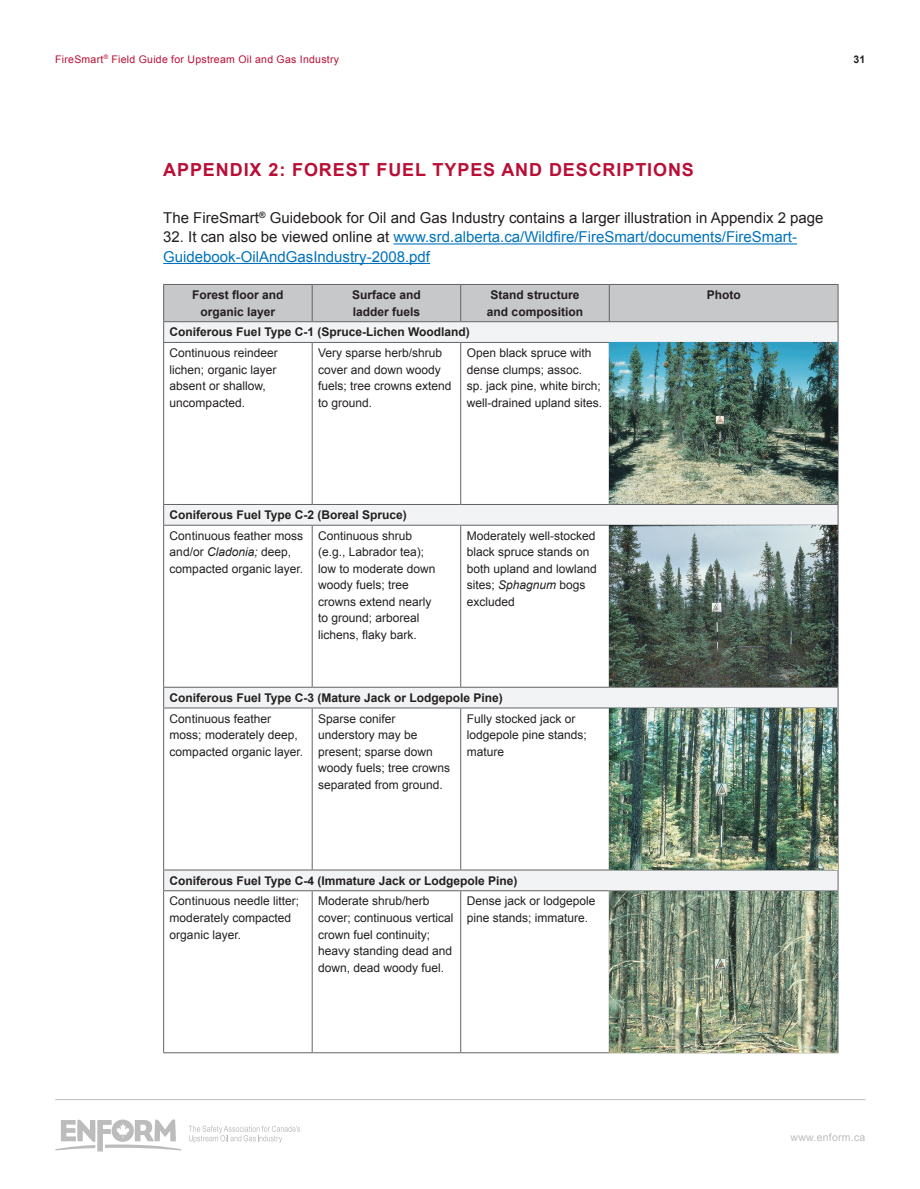
<style>
.page{position:relative;width:920px;height:1189px;background:#fff}
.page>*{position:absolute;margin:0;border:0;box-sizing:border-box;transform-origin:0 0}
.t1{font:700 18px "Arial";letter-spacing:.05em;color:#b90f36}
.t2{font:15px/19.5px "Arial";color:#0072bc}
.t3{font:15px "Arial";color:#231f20}
.t4{font:12px/16.5px "Arial";color:#231f20}
.t5{font:700 12px/16.5px "Arial";color:#231f20;text-align:center}
.t6{font:10.5px "Arial";letter-spacing:.025em;color:#b90f36}
.t7{font:10.5px "Arial";letter-spacing:.025em;color:#bcbdc0}
.t8{font:700 10.5px "Arial";color:#231f20}
.s1{color:#231f20}
.s2{font-style:italic}
</style>
<div class="page">
<hr style="left:55px;top:1099px;width:810px;height:1px;background:#bcbdc0">
<svg style="left:55px;top:1119px;width:126px;height:32px"></svg>
<svg style="left:188px;top:1125px;width:112px;height:18px"></svg>
<hr style="left:393px;top:243px;width:404px;height:1px;background:#0072bc">
<hr style="left:163px;top:263px;width:267px;height:1px;background:#0072bc">
<svg style="left:164px;top:343px;width:673px;height:547px"></svg>
<svg style="left:163px;top:284px;width:675px;height:58px"></svg>
<hr style="left:163px;top:342px;width:149px;height:1px;background:#636366">
<hr style="left:163px;top:343px;width:1px;height:161px;background:#636366">
<hr style="left:312px;top:342px;width:149px;height:1px;background:#636366">
<hr style="left:312px;top:343px;width:1px;height:161px;background:#636366">
<hr style="left:461px;top:342px;width:148px;height:1px;background:#636366">
<hr style="left:460px;top:343px;width:1px;height:161px;background:#636366">
<hr style="left:609px;top:342px;width:229px;height:1px;background:#636366">
<hr style="left:837px;top:343px;width:1px;height:161px;background:#636366">
<hr style="left:163px;top:504px;width:149px;height:1px;background:#636366">
<svg style="left:163px;top:505px;width:1px;height:20px"></svg>
<hr style="left:312px;top:504px;width:149px;height:1px;background:#636366">
<hr style="left:461px;top:504px;width:148px;height:1px;background:#636366">
<hr style="left:609px;top:504px;width:229px;height:1px;background:#636366">
<svg style="left:837px;top:505px;width:1px;height:20px"></svg>
<hr style="left:163px;top:525px;width:149px;height:1px;background:#636366">
<hr style="left:163px;top:525px;width:1px;height:162px;background:#636366">
<hr style="left:312px;top:525px;width:149px;height:1px;background:#636366">
<hr style="left:312px;top:525px;width:1px;height:162px;background:#636366">
<hr style="left:461px;top:525px;width:148px;height:1px;background:#636366">
<hr style="left:460px;top:525px;width:1px;height:162px;background:#636366">
<hr style="left:609px;top:525px;width:1px;height:162px;background:#636366">
<hr style="left:837px;top:525px;width:1px;height:162px;background:#636366">
<hr style="left:163px;top:687px;width:149px;height:1px;background:#636366">
<svg style="left:163px;top:687px;width:1px;height:20px"></svg>
<hr style="left:312px;top:687px;width:149px;height:1px;background:#636366">
<hr style="left:461px;top:687px;width:148px;height:1px;background:#636366">
<hr style="left:609px;top:687px;width:229px;height:1px;background:#636366">
<svg style="left:837px;top:687px;width:1px;height:20px"></svg>
<hr style="left:163px;top:707px;width:149px;height:1px;background:#636366">
<hr style="left:163px;top:708px;width:1px;height:161px;background:#636366">
<hr style="left:312px;top:707px;width:149px;height:1px;background:#636366">
<hr style="left:312px;top:708px;width:1px;height:161px;background:#636366">
<hr style="left:461px;top:707px;width:148px;height:1px;background:#636366">
<hr style="left:460px;top:708px;width:1px;height:161px;background:#636366">
<hr style="left:609px;top:707px;width:229px;height:1px;background:#636366">
<hr style="left:837px;top:708px;width:1px;height:161px;background:#636366">
<hr style="left:163px;top:869px;width:149px;height:1px;background:#636366">
<svg style="left:163px;top:870px;width:1px;height:20px"></svg>
<hr style="left:312px;top:869px;width:149px;height:1px;background:#636366">
<hr style="left:461px;top:869px;width:148px;height:1px;background:#636366">
<hr style="left:609px;top:869px;width:229px;height:1px;background:#636366">
<svg style="left:837px;top:870px;width:1px;height:20px"></svg>
<hr style="left:163px;top:890px;width:149px;height:1px;background:#636366">
<hr style="left:163px;top:891px;width:1px;height:161px;background:#636366">
<hr style="left:312px;top:890px;width:149px;height:1px;background:#636366">
<hr style="left:312px;top:891px;width:1px;height:161px;background:#636366">
<hr style="left:461px;top:890px;width:148px;height:1px;background:#636366">
<hr style="left:460px;top:891px;width:1px;height:161px;background:#636366">
<hr style="left:163px;top:1052px;width:149px;height:1px;background:#636366">
<hr style="left:312px;top:1052px;width:149px;height:1px;background:#636366">
<hr style="left:461px;top:1052px;width:148px;height:1px;background:#636366">
<hr style="left:609px;top:890px;width:229px;height:1px;background:#808285">
<hr style="left:837px;top:891px;width:1px;height:161px;background:#808285">
<hr style="left:609px;top:1052px;width:229px;height:1px;background:#808285">
<img style="left:609px;top:343px;width:228px;height:161px">
<img style="left:609px;top:525px;width:228px;height:161px">
<img style="left:609px;top:708px;width:228px;height:161px">
<img style="left:609px;top:891px;width:228px;height:161px">
<p class="t6" style="left:55px;top:52px;width:285px">FireSmart<sup>®</sup> Field Guide for Upstream Oil and Gas Industry</p>
<p class="t8" style="left:853px;top:52px;width:13px">31</p>
<h1 class="t1" style="left:163px;top:158px;width:54px">APPEND</h1>
<h1 class="t1" style="left:244px;top:158px;width:452px">IX 2: FOREST FUEL TYPES AND DESCRIPTIONS</h1>
<p class="t3" style="left:163px;top:208px;width:662px">The FireSmart<sup>®</sup> Guidebook for Oil and Gas Industry contains a larger illustration in Appendix 2 page</p>
<p class="t2" style="left:163px;top:227px;width:635px"><span class="s1">32. It can also be viewed online at</span> www.srd.alberta.ca/Wildfire/FireSmart/documents/FireSmart-<br>Guidebook-OilAndGasIndustry-2008.pdf</p>
<p class="t5" style="left:192px;top:287px;width:93px">Forest floor and organic layer</p>
<p class="t5" style="left:352px;top:287px;width:70px;text-align:left">Surface and ladder fuels</p>
<p class="t5" style="left:487px;top:287px;width:98px">Stand structure and composition</p>
<p class="t5" style="left:706px;top:287px;width:35px">Photo</p>
<p class="t5" style="left:170px;top:324px;width:302px">Coniferous Fuel Type C-1 (Spruce-Lichen Woodland)</p>
<p class="t4" style="left:170px;top:345px;width:110px">Continuous reindeer lichen; organic layer absent or shallow, uncompacted.</p>
<p class="t4" style="left:318px;top:345px;width:135px">Very sparse herb/shrub cover and down woody fuels; tree crowns extend to ground.</p>
<p class="t4" style="left:467px;top:345px;width:137px">Open black spruce with dense clumps; assoc.<br>sp. jack pine, white birch; well-drained upland sites.</p>
<p class="t5" style="left:170px;top:507px;width:239px">Coniferous Fuel Type C-2 (Boreal Spruce)</p>
<p class="t4" style="left:170px;top:528px;width:135px">Continuous feather moss and/or <span class="s2">Cladonia;</span> deep, compacted organic layer.</p>
<p class="t4" style="left:318px;top:528px;width:119px">Continuous shrub (e.g., Labrador tea); low to moderate down woody fuels; tree crowns extend nearly to ground; arboreal lichens, flaky bark.</p>
<p class="t4" style="left:467px;top:528px;width:132px">Moderately well-stocked black spruce stands on both upland and lowland sites; <span class="s2">Sphagnum</span> bogs excluded</p>
<p class="t5" style="left:170px;top:690px;width:335px">Coniferous Fuel Type C-3 (Mature Jack or Lodgepole Pine)</p>
<p class="t4" style="left:170px;top:710px;width:135px">Continuous feather moss; moderately deep, compacted organic layer.</p>
<p class="t4" style="left:318px;top:710px;width:134px">Sparse conifer understory may be present; sparse down woody fuels; tree crowns separated from ground.</p>
<p class="t4" style="left:467px;top:710px;width:122px">Fully stocked jack or lodgepole pine stands; mature</p>
<p class="t5" style="left:170px;top:872px;width:349px">Coniferous Fuel Type C-4 (Immature Jack or Lodgepole Pine)</p>
<p class="t4" style="left:170px;top:893px;width:131px">Continuous needle litter; moderately compacted organic layer.</p>
<p class="t4" style="left:318px;top:893px;width:137px">Moderate shrub/herb cover; continuous vertical crown fuel continuity; heavy standing dead and down, dead woody fuel.</p>
<p class="t4" style="left:467px;top:893px;width:130px">Dense jack or lodgepole pine stands; immature.</p>
<p class="t7" style="left:790px;top:1131px;width:76px">www.enform.ca</p>
</div>
